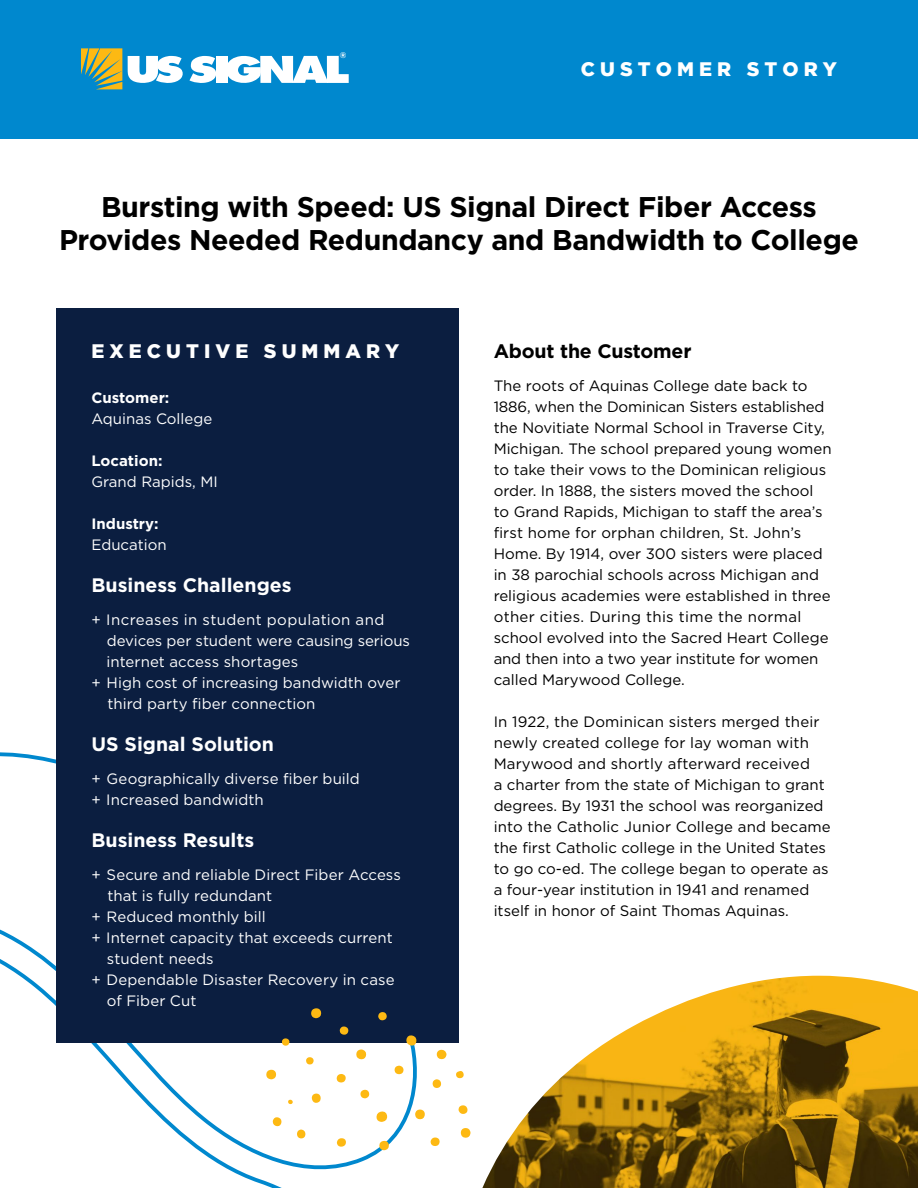
<style>
.page{position:relative;width:918px;height:1188px;background:#fff}
.page>*{position:absolute;margin:0;border:0;box-sizing:border-box;transform-origin:0 0}
.t1{font:700 28.5px/33px "Gotham";letter-spacing:-.015em;color:#000;text-align:center}
.t2{font:700 19.5px "Gotham";color:#fff}
.t3{font:900 19.5px "Gotham";letter-spacing:.26em;color:#fff}
.t4{font:700 19.5px "Gotham";letter-spacing:-.01em;color:#000}
.t5{font:15px/21px "Gotham";color:#000}
.t6{font:15px/21px "Gotham";letter-spacing:.005em;color:#fff}
.t7{font:15px "Gotham";letter-spacing:.025em;color:#fff}
.t8{font:700 15px "Gotham";color:#fff}
.t9{font:900 8.1px "Gotham";color:#fff}
</style>
<div class="page">
<svg style="left:0;top:752px;width:427px;height:412px"></svg>
<svg style="left:0;top:918px;width:357px;height:270px"></svg>
<div style="left:0;top:0;width:918px;height:138px;background:#0088ce"></div>
<svg style="left:81px;top:48px;width:41px;height:41px"></svg>
<svg style="left:128px;top:56px;width:55px;height:27px"></svg>
<svg style="left:189px;top:56px;width:27px;height:27px"></svg>
<div style="left:216px;top:56px;width:11px;height:27px;background:#fff"></div>
<svg style="left:227px;top:55px;width:122px;height:28px"></svg>
<div style="left:56px;top:308px;width:403px;height:734px;background:#0b1e40"></div>
<img style="left:482px;top:976px;width:436px;height:212px">
<svg style="left:406px;top:1035px;width:11px;height:11px"></svg>
<svg style="left:376px;top:1111px;width:11px;height:11px"></svg>
<svg style="left:461px;top:1128px;width:10px;height:10px"></svg>
<svg style="left:379px;top:1141px;width:10px;height:9px"></svg>
<svg style="left:311px;top:1008px;width:10px;height:10px"></svg>
<svg style="left:437px;top:1050px;width:10px;height:9px"></svg>
<svg style="left:356px;top:1049px;width:11px;height:11px"></svg>
<svg style="left:266px;top:1070px;width:10px;height:9px"></svg>
<svg style="left:312px;top:1093px;width:9px;height:10px"></svg>
<svg style="left:415px;top:1109px;width:10px;height:11px"></svg>
<div style="left:431px;top:1137px;width:9px;height:9px;background:#fdb913;border-radius:4px"></div>
<svg style="left:273px;top:1117px;width:9px;height:10px"></svg>
<div style="left:337px;top:1138px;width:9px;height:9px;background:#fdb913;border-radius:50%"></div>
<svg style="left:336px;top:1074px;width:10px;height:9px"></svg>
<svg style="left:458px;top:1105px;width:10px;height:9px"></svg>
<div style="left:432px;top:1079px;width:9px;height:9px;background:#fdb913;border-radius:50%"></div>
<div style="left:394px;top:1066px;width:10px;height:8px;background:#fdb913;border-radius:50%"></div>
<svg style="left:340px;top:1026px;width:9px;height:9px"></svg>
<svg style="left:378px;top:1012px;width:9px;height:9px"></svg>
<div style="left:297px;top:1130px;width:9px;height:8px;background:#fdb913;border-radius:50%"></div>
<svg style="left:360px;top:1089px;width:10px;height:9px"></svg>
<svg style="left:282px;top:1038px;width:8px;height:8px"></svg>
<svg style="left:306px;top:1057px;width:8px;height:8px"></svg>
<div style="left:456px;top:1071px;width:8px;height:7px;background:#fdb913;border-radius:3px"></div>
<svg style="left:288px;top:1100px;width:5px;height:5px"></svg>
<p class="t9" style="left:340px;top:51px;width:8px">®</p>
<h2 class="t3" style="left:581px;top:58px;width:257px">CUSTOMER STORY</h2>
<h1 class="t1" style="left:59px;top:190px;width:801px">Bursting with Speed: US Signal Direct Fiber Access<br>Provides Needed Redundancy and Bandwidth to College</h1>
<h2 class="t3" style="left:92px;top:340px;width:309px">EXECUTIVE SUMMARY</h2>
<p class="t8" style="left:92px;top:387px;width:79px">Customer:</p>
<p class="t6" style="left:92px;top:407px;width:122px">Aquinas College</p>
<p class="t8" style="left:92px;top:450px;width:72px">Location:</p>
<p class="t6" style="left:92px;top:470px;width:128px">Grand Rapids, MI</p>
<p class="t8" style="left:92px;top:513px;width:69px">Industry:</p>
<p class="t6" style="left:92px;top:533px;width:77px">Education</p>
<h2 class="t2" style="left:92px;top:572px;width:202px">Business Challenges</h2>
<p class="t7" style="left:92px;top:610px;width:294px">+ Increases in student population and</p>
<p class="t6" style="left:107px;top:629px;width:305px">devices per student were causing serious</p>
<p class="t6" style="left:106px;top:650px;width:193px">internet access shortages</p>
<p class="t6" style="left:92px;top:671px;width:311px">+ High cost of increasing bandwidth over</p>
<p class="t6" style="left:107px;top:692px;width:210px">third party fiber connection</p>
<h2 class="t2" style="left:92px;top:731px;width:184px">US Signal Solution</h2>
<p class="t6" style="left:92px;top:767px;width:270px">+ Geographically diverse fiber build + Increased bandwidth</p>
<h2 class="t2" style="left:92px;top:827px;width:164px">Business Results</h2>
<p class="t6" style="left:92px;top:863px;width:311px">+ Secure and reliable Direct Fiber Access</p>
<p class="t6" style="left:107px;top:884px;width:166px">that is fully redundant</p>
<p class="t6" style="left:92px;top:905px;width:176px">+ Reduced monthly bill</p>
<p class="t6" style="left:92px;top:926px;width:303px">+ Internet capacity that exceeds current</p>
<p class="t6" style="left:107px;top:947px;width:108px">student needs</p>
<p class="t6" style="left:92px;top:968px;width:305px">+ Dependable Disaster Recovery in case</p>
<p class="t6" style="left:107px;top:989px;width:91px">of Fiber Cut</p>
<h2 class="t4" style="left:494px;top:338px;width:199px">About the Customer</h2>
<p class="t5" style="left:494px;top:375px;width:339px">The roots of Aquinas College date back to 1886, when the Dominican Sisters established the Novitiate Normal School in Traverse City, Michigan. The school prepared young women to take their vows to the Dominican religious order. In 1888, the sisters moved the school to Grand Rapids, Michigan to staff the area’s first home for orphan children, St. John’s Home. By 1914, over 300 sisters were placed in 38 parochial schools across Michigan and religious academies were established in three other cities. During this time the normal school evolved into the Sacred Heart College and then into a two year institute for women called Marywood College.</p>
<p class="t5" style="left:494px;top:711px;width:339px">In 1922, the Dominican sisters merged their newly created college for lay woman with Marywood and shortly afterward received<br>a charter from the state of Michigan to grant degrees. By 1931 the school was reorganized into the Catholic Junior College and became the first Catholic college in the United States to go co-ed. The college began to operate as a four-year institution in 1941 and renamed itself in honor of Saint Thomas Aquinas.</p>
</div>
